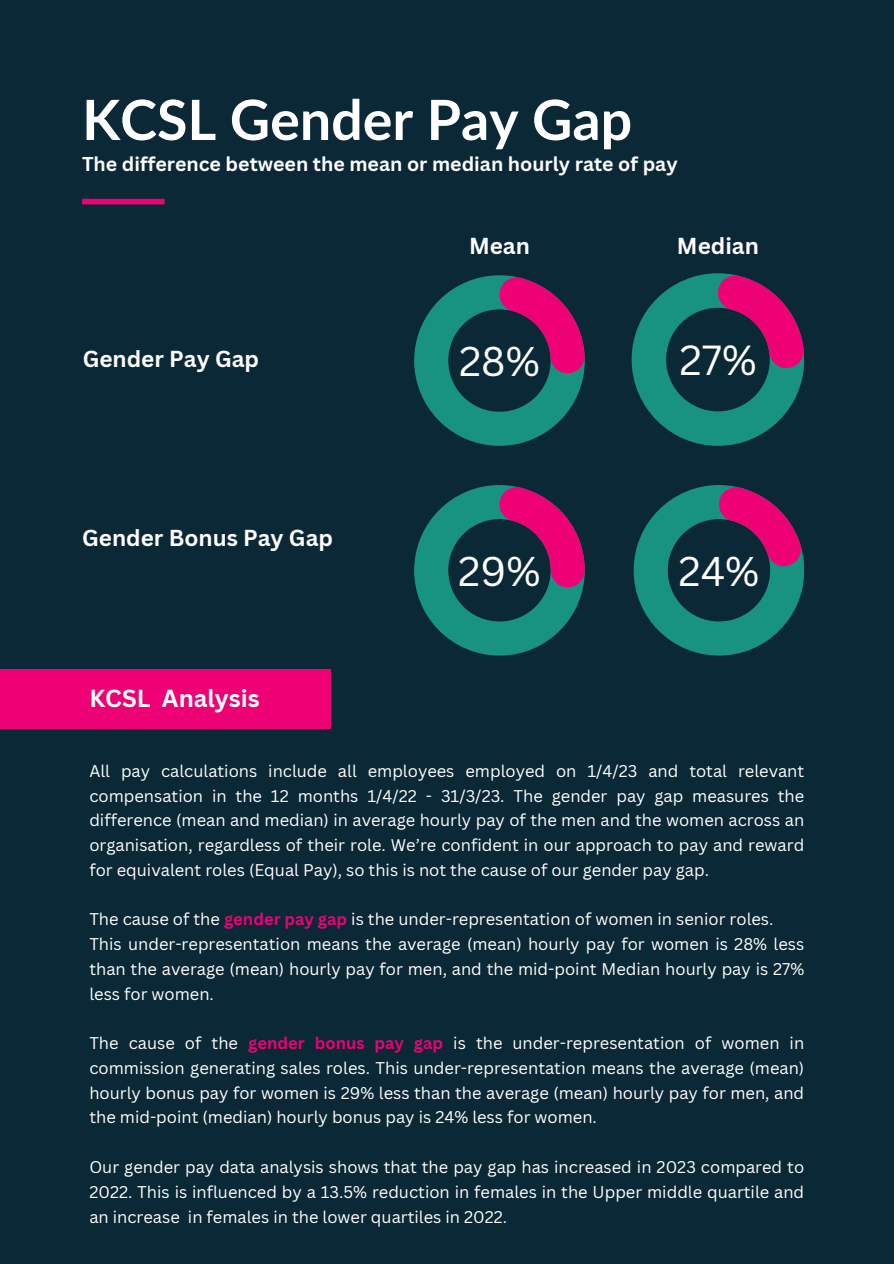
<style>
.page{position:relative;width:894px;height:1264px;background:#fff}
.page>*{position:absolute;margin:0;border:0;box-sizing:border-box;transform-origin:0 0}
.t1{font:700 55.5px "Lato";color:#fff}
.t2{font:40.95px "Canva Sans";color:#fff}
.t3{font:40.35px "Canva Sans";color:#fff}
.t4{font:700 24px "Canva Sans";color:#fff}
.t5{font:700 22.5px "Canva Sans";color:#fff}
.t6{font:700 19.5px "Canva Sans";color:#fff}
.t7{font:16.5px/24.8px "Canva Sans";color:#fff;text-align:justify}
.s1{font-weight:700;color:#ed0175}
</style>
<div class="page">
<div style="left:0;top:0;width:893px;height:1263px;background:#0b2836"></div>
<div style="left:82px;top:199px;width:82px;height:5px;background:#ed0175"></div>
<div style="left:0;top:669px;width:330px;height:59px;background:#ed0175"></div>
<svg style="left:414px;top:275px;width:170px;height:171px"></svg>
<svg style="left:631px;top:273px;width:173px;height:173px"></svg>
<svg style="left:414px;top:485px;width:170px;height:170px"></svg>
<svg style="left:633px;top:485px;width:171px;height:170px"></svg>
<h3 class="t1" style="left:82px;top:85px;width:551px">KCSL Gender Pay Gap</h3>
<h2 class="t6" style="left:82px;top:150px;width:597px">The difference between the mean or median hourly rate of pay</h2>
<p class="t5" style="left:83px;top:343px;width:178px">Gender Pay Gap</p>
<p class="t5" style="left:82px;top:522px;width:252px">Gender Bonus Pay Gap</p>
<h1 class="t4" style="left:89px;top:681px;width:172px">KCSL Analysis</h1>
<p class="t5" style="left:469px;top:230px;width:62px">Mean</p>
<p class="t5" style="left:676px;top:230px;width:83px">Median</p>
<h3 class="t3" style="left:459px;top:333px;width:82px">28%</h3>
<h2 class="t2" style="left:679px;top:331px;width:79px">27%</h2>
<h3 class="t3" style="left:458px;top:542px;width:84px">29%</h3>
<h3 class="t3" style="left:678px;top:542px;width:82px">24%</h3>
<h2 class="t7" style="left:89px;top:758px;width:716px">All pay calculations include all employees employed on 1/4/23 and total relevant compensation in the 12 months 1/4/22 - 31/3/23. The gender pay gap measures the difference (mean and median) in average hourly pay of the men and the women across an organisation, regardless of their role. We’re confident in our approach to pay and reward for equivalent roles (Equal Pay), so this is not the cause of our gender pay gap.</h2>
<h2 class="t7" style="left:89px;top:906px;width:685px">The cause of the <span class="s1">gender pay gap</span> is the under-representation of women in senior roles.</h2>
<h2 class="t7" style="left:89px;top:931px;width:716px">This under-representation means the average (mean) hourly pay for women is 28% less than the average (mean) hourly pay for men, and the mid-point Median hourly pay is 27% less for women.</h2>
<h2 class="t7" style="left:89px;top:1030px;width:716px">The cause of the <span class="s1">gender bonus pay gap</span> is the under-representation of women in commission generating sales roles. This under-representation means the average (mean) hourly bonus pay for women is 29% less than the average (mean) hourly pay for men, and the mid-point (median) hourly bonus pay is 24% less for women.</h2>
<p class="t7" style="left:89px;top:1154px;width:716px">Our gender pay data analysis shows that the pay gap has increased in 2023 compared to 2022. This is influenced by a 13.5% reduction in females in the Upper middle quartile and an increase in females in the lower quartiles in 2022.</p>
</div>
